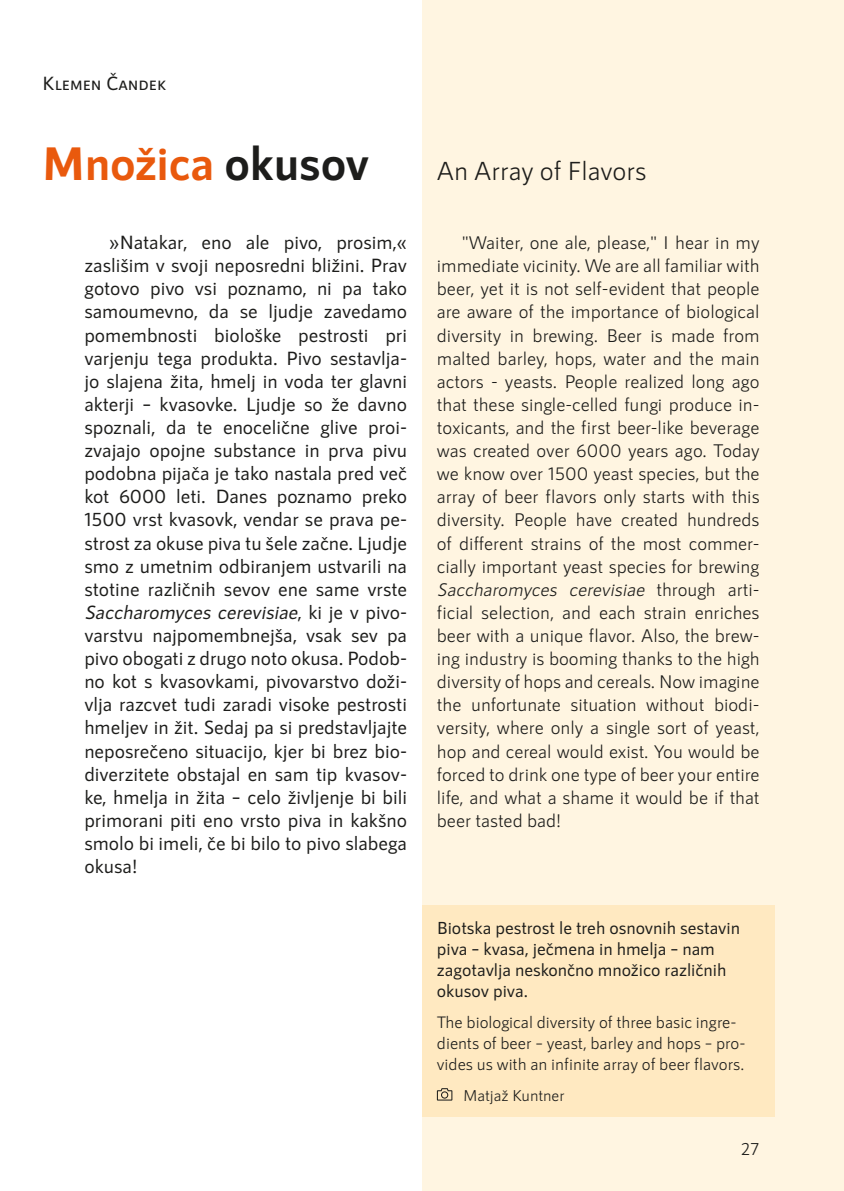
<style>
.page{position:relative;width:844px;height:1191px;background:#fff}
.page>*{position:absolute;margin:0;border:0;box-sizing:border-box;transform-origin:0 0}
.t1{font:700 47.25px "RNS Sanz";color:#e9590d}
.t2{font:26.25px "RNS Sanz";color:#1d1d1b}
.t3{font:500 19.25px/23.1px "RNS Sanz";color:#1d1d1b;text-align:justify}
.t4{font:500 19.25px "RNS Sanz SC";color:#1d1d1b}
.t5{font:18.38px/23.1px "RNS Sanz";color:#1d1d1b;text-align:justify}
.t6{font:500 17.5px/21px "RNS Sanz";color:#1d1d1b}
.t7{font:17.5px "RNS Sanz";color:#1d1d1b}
.t8{font:16.62px/21px "RNS Sanz";color:#1d1d1b}
.t9{font:15.75px "RNS Sanz";color:#1d1d1b}
.s1{color:#1d1d1b}
.s2{font-style:italic}
</style>
<div class="page">
<div style="left:422px;top:0;width:421px;height:1191px;background:#fff5e1"></div>
<div style="left:422px;top:904px;width:352px;height:212px;background:#ffe9c1"></div>
<svg style="left:437px;top:1088px;width:15px;height:12px"></svg>
<p class="t4" style="left:42px;top:72px;width:125px">Klemen Čandek</p>
<p class="t1" style="left:42px;top:136px;width:329px">Množica <span class="s1">okusov</span></p>
<p class="t3" style="left:84px;top:231px;width:324px;text-indent:25px">»Natakar, eno ale pivo, prosim,« zaslišim v svoji neposredni bližini. Prav gotovo pivo vsi poznamo, ni pa tako samoumevno, da se ljudje zavedamo pomembnosti biološke pestrosti pri varjenju tega produkta. Pivo sestavlja&shy;jo slajena žita, hmelj in voda ter glavni akterji – kvasovke. Ljudje so že davno spoznali, da te enocelične glive proi&shy;zvajajo opojne substance in prva pivu podobna pijača je tako nastala pred več kot 6000 leti. Danes poznamo preko 1500 vrst kvasovk, vendar se prava pe&shy;strost za okuse piva tu šele začne. Ljudje smo z umetnim odbiranjem ustvarili na stotine različnih sevov ene same vrste <span class="s2">Saccharomyces cerevisiae</span>, k i j e v p i v o - varstvu najpomembnejša, vsak sev pa pivo obogati z drugo noto okusa. Podob&shy;no kot s kvasovkami, pivovarstvo doži&shy;vlja razcvet tudi zaradi visoke pestrosti hmeljev in žit. Sedaj pa si predstavljajte neposrečeno situacijo, kjer bi brez bio&shy;diverzitete obstajal en sam tip kvasov&shy;ke, hmelja in žita – celo življenje bi bili primorani piti eno vrsto piva in kakšno smolo bi imeli, če bi bilo to pivo slabega okusa!</p>
<p class="t2" style="left:437px;top:155px;width:211px">An Array of Flavors</p>
<p class="t5" style="left:437px;top:231px;width:324px;text-indent:25px">"Waiter, one ale, please," I hear in my immediate vicinity. We are all familiar with beer, yet it is not self-evident that people are aware of the importance of biological diversity in brewing. Beer is made from malted barley, hops, water and the main actors - yeasts. People realized long ago that these single-celled fungi produce in&shy;toxicants, and the first beer-like beverage was created over 6000 years ago. Today we know over 1500 yeast species, but the array of beer flavors only starts with this diversity. People have created hundreds of different strains of the most commer&shy;cially important yeast species for brewing <span class="s2">Saccharomyces cerevisiae</span> t h ro u g h a rt i - ficial selection, and each strain enriches beer with a unique flavor. Also, the brew&shy;ing industry is booming thanks to the high diversity of hops and cereals. Now imagine the unfortunate situation without biodi&shy;versity, where only a single sort of yeast, hop and cereal would exist. You would be forced to drink one type of beer your entire life, and what a shame it would be if that beer tasted bad!</p>
<p class="t6" style="left:437px;top:917px;width:304px">Biotska pestrost le treh osnovnih sestavin piva – kvasa, ječmena in hmelja – nam zagotavlja neskončno množico različnih okusov piva.</p>
<p class="t8" style="left:437px;top:1011px;width:310px">The biological diversity of three basic ingre&shy;dients of beer – yeast, barley and hops – pro&shy;vides us with an infinite array of beer flavors.</p>
<p class="t9" style="left:463px;top:1086px;width:103px">Matjaž Kuntner</p>
<p class="t7" style="left:740px;top:1139px;width:20px">27</p>
</div>
